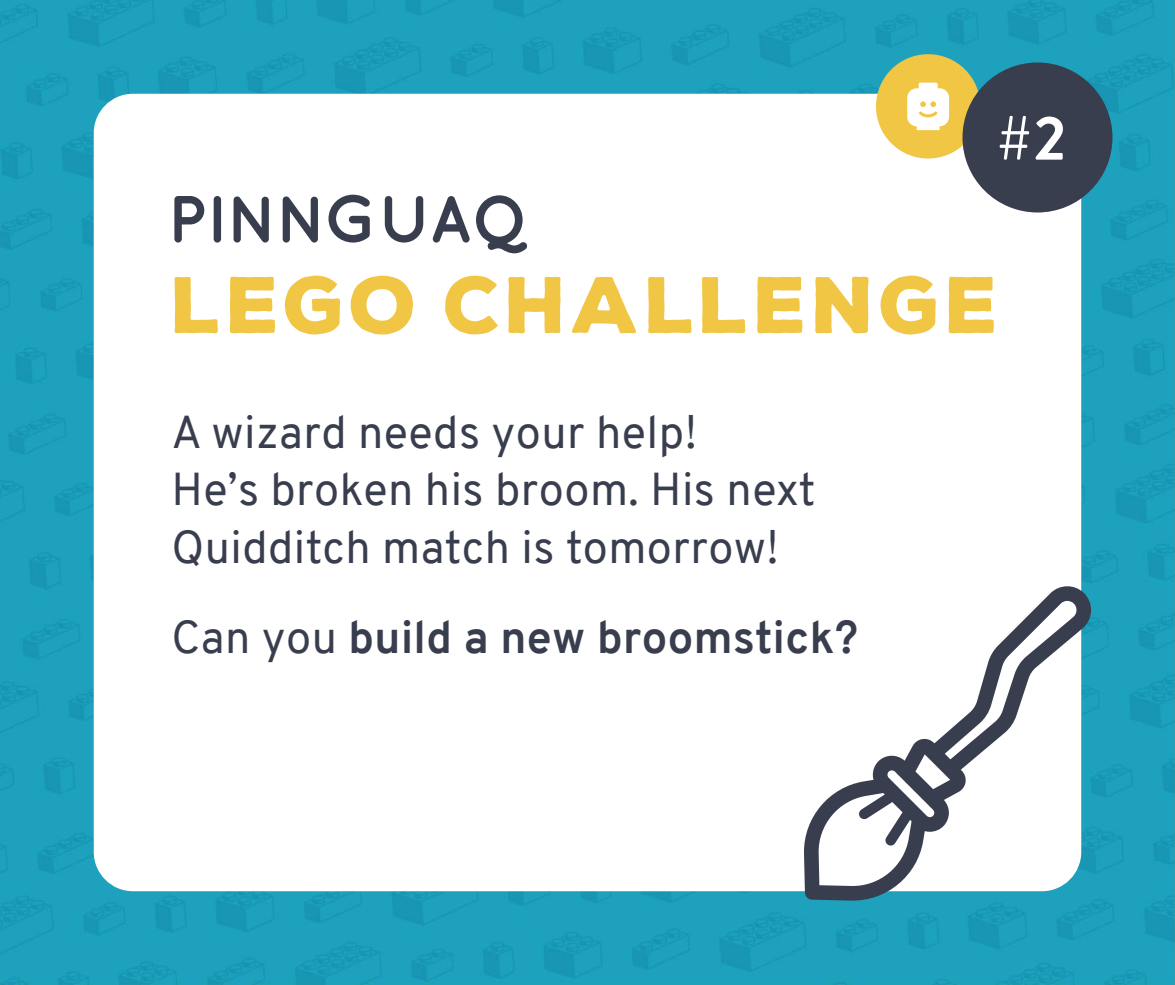
<style>
.page{position:relative;width:1175px;height:985px;background:#fff}
.page>*{position:absolute;margin:0;border:0;box-sizing:border-box;transform-origin:0 0}
.t1{font:900 77.5px "Nexa Rust Sans";letter-spacing:.05em;color:#f1c644}
.t2{font:700 62.5px "Brandon Grotesque";color:#fff}
.t3{font:45px/57.5px "Overpass";letter-spacing:.01em;color:#393e4f}
.t4{font:700 45px "Overpass";letter-spacing:.01em;color:#393e4f}
.s1{font-weight:400}
</style>
<div class="page">
<img style="left:0;top:0;width:1175px;height:985px">
<div style="left:94px;top:94px;width:987px;height:797px;background:#fff;border-radius:39px"></div>
<svg style="left:174px;top:196px;width:30px;height:47px"></svg>
<div style="left:214px;top:196px;width:7px;height:47px;background:#393e4f;border-radius:4px"></div>
<svg style="left:234px;top:196px;width:35px;height:47px"></svg>
<svg style="left:283px;top:196px;width:35px;height:47px"></svg>
<svg style="left:329px;top:195px;width:41px;height:48px"></svg>
<svg style="left:385px;top:196px;width:38px;height:47px"></svg>
<svg style="left:432px;top:196px;width:38px;height:47px"></svg>
<svg style="left:476px;top:195px;width:51px;height:58px"></svg>
<div style="left:876px;top:54px;width:104px;height:105px;background:#f1c644;border-radius:50%"></div>
<svg style="left:907px;top:83px;width:42px;height:47px"></svg>
<div style="left:963px;top:62px;width:150px;height:150px;background:#393e4f;border-radius:50%"></div>
<svg style="left:804px;top:584px;width:287px;height:317px"></svg>
<h2 class="t2" style="left:997px;top:102px;width:70px">#2</h2>
<h1 class="t1" style="left:171px;top:261px;width:830px">LEGO CHALLENGE</h1>
<p class="t3" style="left:171px;top:407px;width:646px">A wizard needs your help!<br>He’s broken his broom. His next<br>Quidditch match is tomorrow!</p>
<p class="t4" style="left:171px;top:620px;width:688px"><span class="s1">Can you</span> build a new broomstick?</p>
</div>
